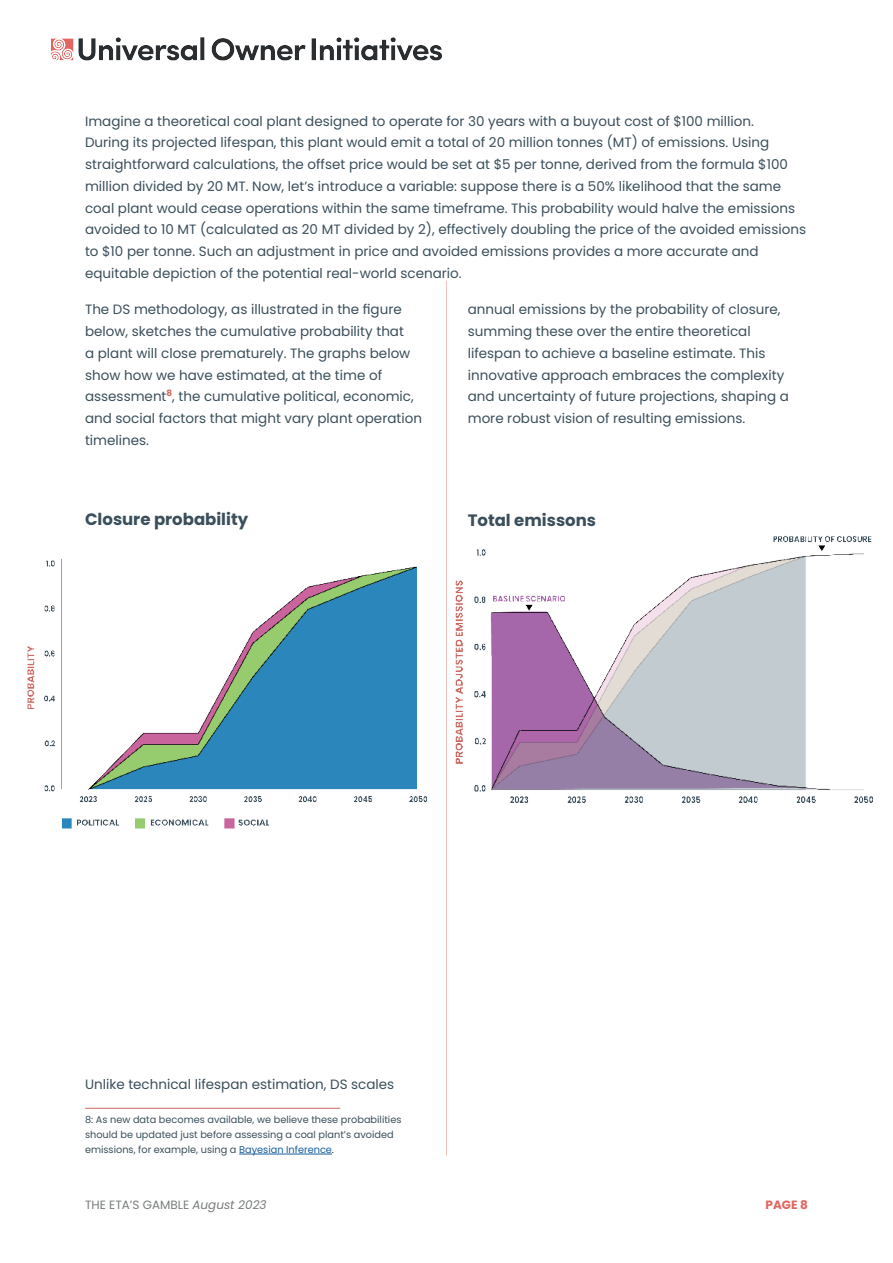
<style>
.page{position:relative;width:893px;height:1263px;background:#fff}
.page>*{position:absolute;margin:0;border:0;box-sizing:border-box;transform-origin:0 0}
.t1{font:700 16.5px "Poppins";color:#3a4f5b}
.t2{font:13.5px/21.8px "Poppins";color:#3a4f5b}
.t3{font:12px "Poppins";color:#797c7d}
.t4{font:700 12px "Poppins";color:#e2655f}
.t5{font:9.75px/15px "Poppins";color:#3a4f5b}
.s1{color:#175d9e}
.s2{color:#231f20}
.s3{font-style:italic}
</style>
<div class="page">
<hr style="left:85px;top:1108px;width:255px;height:1px;background:#cd6862">
<hr style="left:239px;top:1154px;width:93px;height:1px;background:#175d9e">
<hr style="left:446px;top:281px;width:1px;height:874px;background:#e2665f">
<img style="left:455px;top:535px;width:419px;height:268px">
<img style="left:27px;top:559px;width:400px;height:270px">
<img style="left:51px;top:37px;width:391px;height:24px">
<p class="t2" style="left:85px;top:110px;width:722px">Imagine a theoretical coal plant designed to operate for 30 years with a buyout cost of $100 million.<br>During its projected lifespan, this plant would emit a total of 20 million tonnes (MT) of emissions. Using straightforward calculations, the offset price would be set at $5 per tonne, derived from the formula $100 million divided by 20 MT. Now, let’s introduce a variable: suppose there is a 50% likelihood that the same coal plant would cease operations within the same timeframe. This probability would halve the emissions avoided to 10 MT (calculated as 20 MT divided by 2), effectively doubling the price of the avoided emissions to $10 per tonne. Such an adjustment in price and avoided emissions provides a more accurate and equitable depiction of the potential real-world scenario.</p>
<p class="t2" style="left:85px;top:299px;width:338px">The DS methodology, as illustrated in the figure below, sketches the cumulative probability that<br>a plant will close prematurely. The graphs below show how we have estimated, at the time of assessment<sup>8</sup>, the cumulative political, economic, and social factors that might vary plant operation timelines.</p>
<p class="t1" style="left:85px;top:510px;width:165px">Closure probability</p>
<p class="t2" style="left:468px;top:299px;width:323px">annual emissions by the probability of closure, summing these over the entire theoretical lifespan to achieve a baseline estimate. This innovative approach embraces the complexity and uncertainty of future projections, shaping a more robust vision of resulting emissions.</p>
<p class="t1" style="left:468px;top:511px;width:130px">Total emissons</p>
<p class="t2" style="left:85px;top:1073px;width:311px">Unlike technical lifespan estimation, DS scales</p>
<p class="t5" style="left:85px;top:1112px;width:318px">8: As new data becomes available, we believe these probabilities should be updated just before assessing a coal plant’s avoided emissions, for example, using a <span class="s1">Bayesian Inference</span><span class="s2">.</span></p>
<p class="t3" style="left:85px;top:1198px;width:183px">THE ETA’S GAMBLE <span class="s3">August 2023</span></p>
<p class="t4" style="left:766px;top:1198px;width:44px">PAGE 8</p>
</div>
